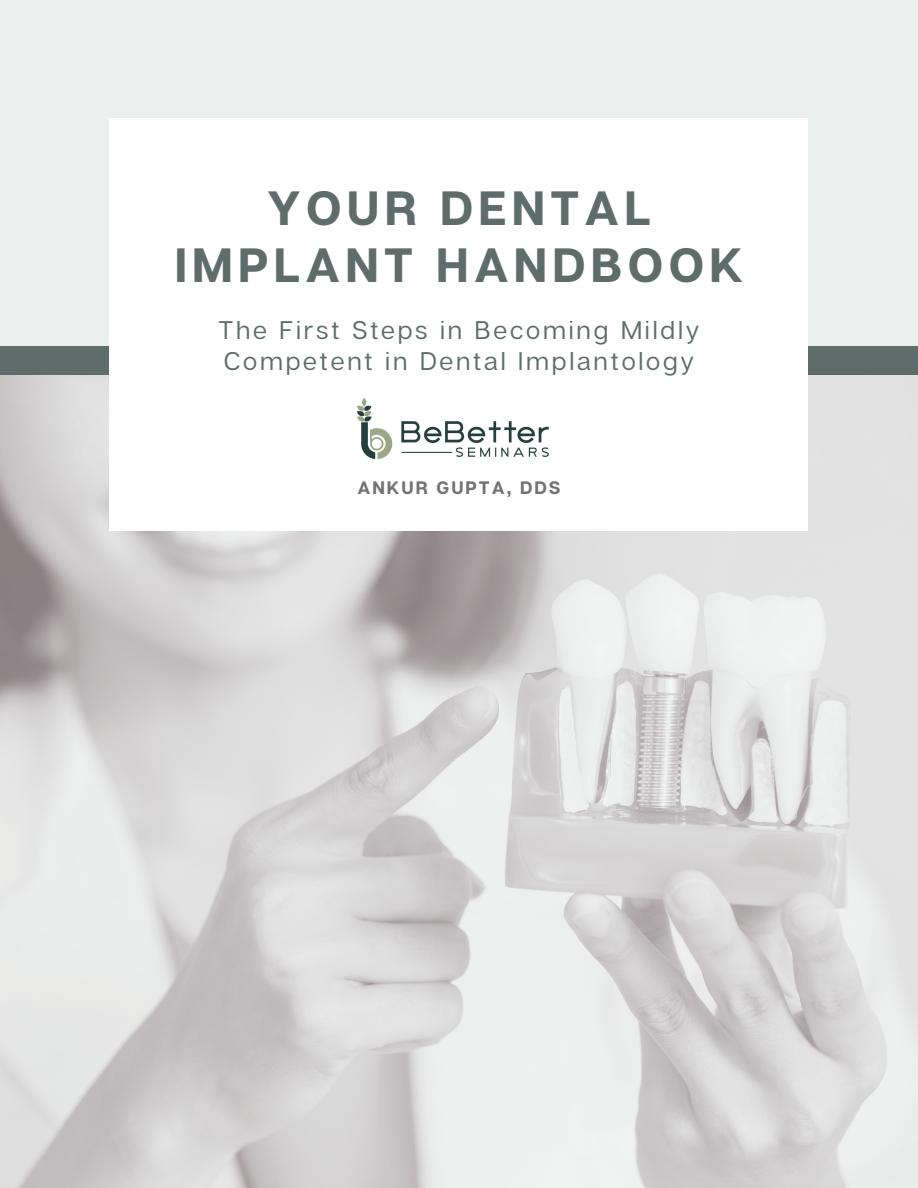
<style>
.page{position:relative;width:918px;height:1188px;background:#ebefee}
.page>*{position:absolute;margin:0;border:0;box-sizing:border-box;transform-origin:0 0}
.t1{font:700 48px/57.3px "Articulat CF";letter-spacing:.11em;color:#5e6c6a;text-align:center}
.t2{font:25.5px/30.3px "Articulat CF";letter-spacing:.11em;color:#5e6c6a}
.t3{font:700 18px "Articulat CF";letter-spacing:.11em;color:#737373}
</style>
<div class="page">
<img style="left:0;top:375px;width:918px;height:813px">
<div style="left:0;top:347px;width:918px;height:28px;background:#5e6c6a"></div>
<div style="left:110px;top:119px;width:698px;height:412px;background:#fff"></div>
<img style="left:357px;top:398px;width:192px;height:61px">
<h1 class="t1" style="left:175px;top:178px;width:570px">YOUR DENTAL<br>IMPLANT HANDBOOK</h1>
<p class="t2" style="left:219px;top:314px;width:482px">The First Steps in Becoming Mildly<br>Competent in Dental Implantology</p>
<p class="t3" style="left:357px;top:477px;width:205px">ANKUR GUPTA, DDS</p>
</div>
